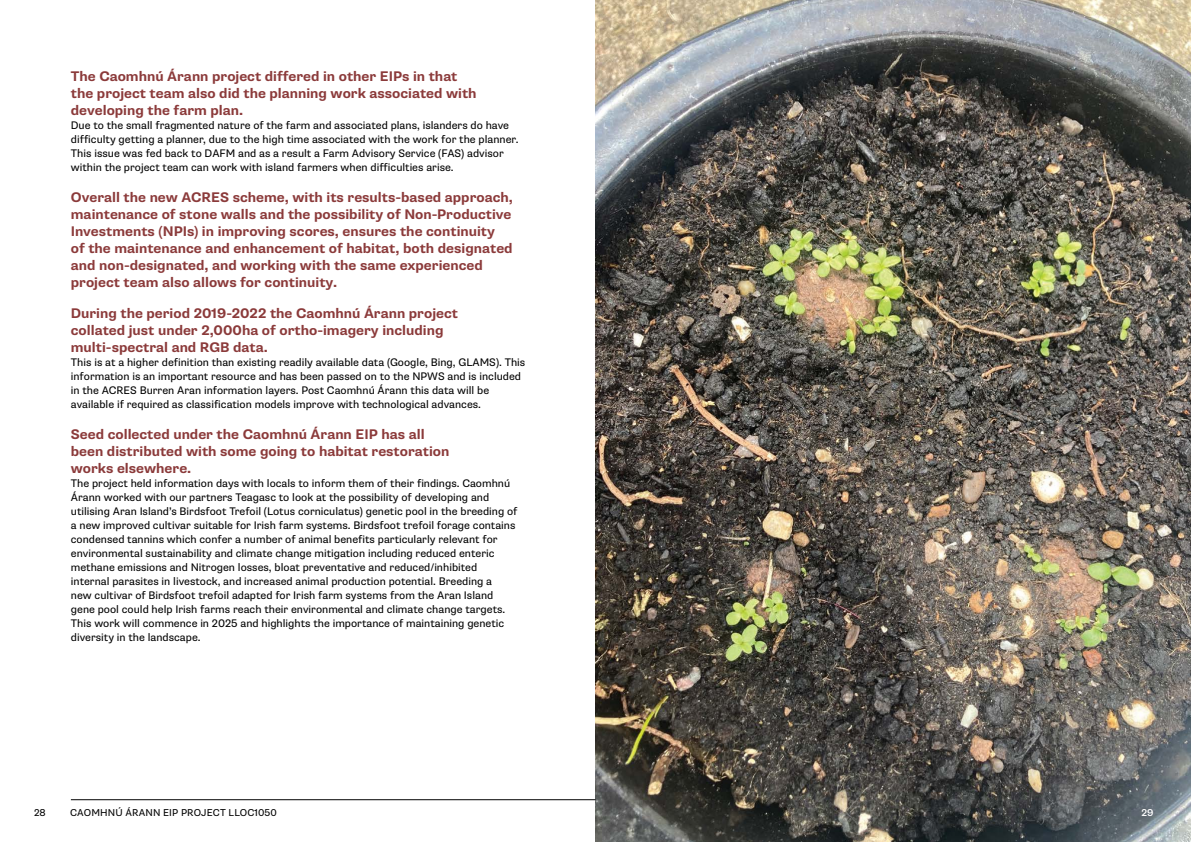
<style>
.page{position:relative;width:1191px;height:842px;background:#fff}
.page>*{position:absolute;margin:0;border:0;box-sizing:border-box;transform-origin:0 0}
.t1{font:700 14px/17px "Supria Sans";color:#8b3a3a}
.t2{font:11px/14px "Supria Sans";color:#000}
.t3{font:10px "Supria Sans";letter-spacing:.015em;color:#000}
.t4{font:500 10px "Supria Sans";color:#fff}
</style>
<div class="page">
<img style="left:595px;top:0;width:596px;height:842px">
<hr style="left:71px;top:799px;width:524px;height:1px;background:#000">
<p class="t1" style="left:71px;top:68px;width:407px">The Caomhnú Árann project differed in other EIPs in that the project team also did the planning work associated with developing the farm plan.</p>
<p class="t2" style="left:71px;top:119px;width:449px">Due to the small fragmented nature of the farm and associated plans, islanders do have difficulty getting a planner, due to the high time associated with the work for the planner.<br>This issue was fed back to DAFM and as a result a Farm Advisory Service (FAS) advisor within the project team can work with island farmers when difficulties arise.</p>
<p class="t1" style="left:71px;top:189px;width:443px">Overall the new ACRES scheme, with its results-based approach, maintenance of stone walls and the possibility of Non-Productive Investments (NPIs) in improving scores, ensures the continuity<br>of the maintenance and enhancement of habitat, both designated and non-designated, and working with the same experienced project team also allows for continuity.</p>
<p class="t1" style="left:71px;top:305px;width:389px">During the period 2019-2022 the Caomhnú Árann project collated just under 2,000ha of ortho-imagery including multi-spectral and RGB data.</p>
<p class="t2" style="left:71px;top:356px;width:456px">This is at a higher definition than existing readily available data (Google, Bing, GLAMS). This information is an important resource and has been passed on to the NPWS and is included in the ACRES Burren Aran information layers. Post Caomhnú Árann this data will be available if required as classification models improve with technological advances.</p>
<p class="t1" style="left:71px;top:426px;width:380px">Seed collected under the Caomhnú Árann EIP has all been distributed with some going to habitat restoration works elsewhere.</p>
<p class="t2" style="left:71px;top:477px;width:448px">The project held information days with locals to inform them of their findings. Caomhnú Árann worked with our partners Teagasc to look at the possibility of developing and utilising Aran Island’s Birdsfoot Trefoil (Lotus corniculatus) genetic pool in the breeding of a new improved cultivar suitable for Irish farm systems. Birdsfoot trefoil forage contains condensed tannins which confer a number of animal benefits particularly relevant for environmental sustainability and climate change mitigation including reduced enteric methane emissions and Nitrogen losses, bloat preventative and reduced/inhibited internal parasites in livestock, and increased animal production potential. Breeding a<br>new cultivar of Birdsfoot trefoil adapted for Irish farm systems from the Aran Island gene pool could help Irish farms reach their environmental and climate change targets.<br>This work will commence in 2025 and highlights the importance of maintaining genetic diversity in the landscape.</p>
<p class="t3" style="left:34px;top:806px;width:13px">28</p>
<p class="t3" style="left:70px;top:806px;width:208px">CAOMHNÚ ÁRANN EIP PROJECT LLOC1050</p>
<p class="t4" style="left:1141px;top:806px;width:14px">29</p>
</div>
